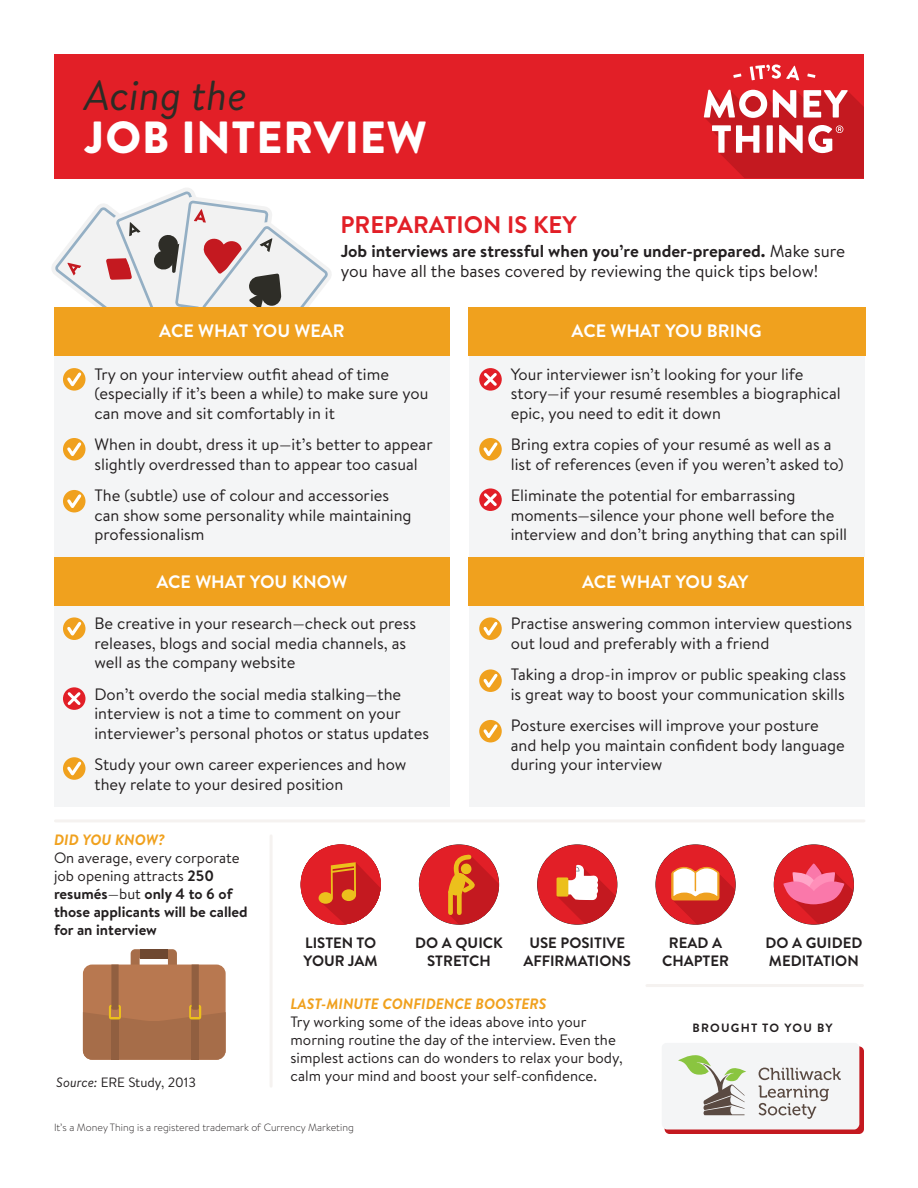
<style>
.page{position:relative;width:918px;height:1188px;background:#fff}
.page>*{position:absolute;margin:0;border:0;box-sizing:border-box;transform-origin:0 0}
.t1{font:900 45px "Brandon Text";letter-spacing:.02em;color:#fff}
.t2{font:italic 42px "Brandon Text";color:#2c2c25}
.t3{font:700 24px "Brandon Text";color:#e21f27}
.t4{font:700 18px "Brandon Text";color:#fff}
.t5{font:17.25px/20.7px "Brandon Text";color:#231f20}
.t6{font:16.5px/19.5px "Brandon Text";color:#231f20}
.t7{font:700 15px/18px "Brandon Text";color:#231f20}
.t8{font:15px/18px "Brandon Text";color:#231f20}
.t9{font:italic 700 15px "Brandon Text";color:#f0a11e}
.t10{font:13.5px "Brandon Text";color:#231f20}
.t11{font:700 12px "Brandon Text";letter-spacing:.1em;color:#231f20}
.t12{font:300 10.5px "Brandon Text";color:#231f20}
.s1{font-weight:700}
.s2{font-weight:400}
.s3{font-style:italic}
</style>
<div class="page">
<div style="left:665px;top:1046px;width:199px;height:88px;background:#c41920;border-radius:5px"></div>
<svg style="left:662px;top:1043px;width:197px;height:87px;background:#e2e2de"></svg>
<div style="left:54px;top:54px;width:810px;height:124px;background:#e21f27"></div>
<div style="left:54px;top:557px;width:396px;height:49px;background:#f0a11e"></div>
<div style="left:468px;top:557px;width:396px;height:49px;background:#f0a11e"></div>
<div style="left:468px;top:307px;width:398px;height:48px;background:#f0a11e"></div>
<div style="left:54px;top:355px;width:396px;height:202px;background:#f4f5f6"></div>
<div style="left:54px;top:606px;width:396px;height:200px;background:#f4f5f6"></div>
<div style="left:469px;top:356px;width:396px;height:201px;background:#f4f5f6"></div>
<div style="left:469px;top:606px;width:396px;height:200px;background:#f4f5f6"></div>
<svg style="left:704px;top:64px;width:160px;height:114px"></svg>
<div style="left:54px;top:307px;width:396px;height:48px;background:#f0a11e"></div>
<svg style="left:63px;top:368px;width:23px;height:23px"></svg>
<svg style="left:64px;top:370px;width:20px;height:20px"></svg>
<svg style="left:63px;top:617px;width:23px;height:23px"></svg>
<svg style="left:64px;top:619px;width:20px;height:21px"></svg>
<svg style="left:63px;top:438px;width:23px;height:23px"></svg>
<svg style="left:64px;top:440px;width:20px;height:20px"></svg>
<svg style="left:479px;top:438px;width:23px;height:23px"></svg>
<svg style="left:481px;top:440px;width:19px;height:20px"></svg>
<svg style="left:479px;top:669px;width:23px;height:23px"></svg>
<svg style="left:481px;top:671px;width:19px;height:21px"></svg>
<svg style="left:479px;top:617px;width:23px;height:23px"></svg>
<svg style="left:481px;top:619px;width:19px;height:21px"></svg>
<svg style="left:479px;top:720px;width:23px;height:22px"></svg>
<svg style="left:481px;top:721px;width:19px;height:21px"></svg>
<svg style="left:63px;top:490px;width:23px;height:22px"></svg>
<svg style="left:64px;top:491px;width:20px;height:21px"></svg>
<svg style="left:63px;top:757px;width:23px;height:23px"></svg>
<svg style="left:64px;top:759px;width:20px;height:21px"></svg>
<svg style="left:479px;top:368px;width:23px;height:23px"></svg>
<svg style="left:481px;top:370px;width:19px;height:19px"></svg>
<svg style="left:479px;top:488px;width:23px;height:23px"></svg>
<svg style="left:481px;top:490px;width:19px;height:19px"></svg>
<svg style="left:63px;top:687px;width:23px;height:23px"></svg>
<svg style="left:65px;top:689px;width:18px;height:19px"></svg>
<svg style="left:83px;top:949px;width:143px;height:111px;background:#b6815f"></svg>
<div style="left:140px;top:949px;width:27px;height:9px;background:#6e4831"></div>
<hr style="left:270px;top:836px;width:3px;height:250px;background:#f5f2f0">
<hr style="left:56px;top:819px;width:808px;height:3px;background:#f5f2f0">
<hr style="left:647px;top:984px;width:215px;height:3px;background:#f5f2f0">
<svg style="left:301px;top:844px;width:80px;height:81px"></svg>
<svg style="left:419px;top:844px;width:80px;height:81px"></svg>
<svg style="left:52px;top:188px;width:279px;height:119px"></svg>
<svg style="left:537px;top:844px;width:80px;height:81px"></svg>
<div style="left:655px;top:844px;width:81px;height:81px;background:#e21f27;border-radius:50%"></div>
<svg style="left:671px;top:866px;width:64px;height:59px"></svg>
<svg style="left:774px;top:844px;width:80px;height:81px"></svg>
<h2 class="t2" style="left:84px;top:66px;width:164px">Acing the</h2>
<h1 class="t1" style="left:84px;top:106px;width:344px">JOB INTERVIEW</h1>
<h3 class="t3" style="left:340px;top:208px;width:238px">PREPARATION IS KEY</h3>
<p class="t5" style="left:341px;top:240px;width:506px"><span class="s1">Job interviews are stressful when you’re under-prepared.</span> Make sure you have all the bases covered by reviewing the quick tips below!</p>
<p class="t4" style="left:159px;top:319px;width:187px">ACE WHAT YOU WEAR</p>
<p class="t6" style="left:94px;top:364px;width:336px">Try on your interview outfit ahead of time (especially if it’s been a while) to make sure you can move and sit comfortably in it</p>
<p class="t6" style="left:94px;top:434px;width:340px">When in doubt, dress it up—it’s better to appear slightly overdressed than to appear too casual</p>
<p class="t6" style="left:94px;top:485px;width:319px">The (subtle) use of colour and accessories can show some personality while maintaining professionalism</p>
<p class="t4" style="left:572px;top:319px;width:192px">ACE WHAT YOU BRING</p>
<p class="t6" style="left:511px;top:364px;width:331px">Your interviewer isn’t looking for your life story—if your resumé resembles a biographical epic, you need to edit it down</p>
<p class="t6" style="left:511px;top:434px;width:335px">Bring extra copies of your resumé as well as a list of references (even if you weren’t asked to)</p>
<p class="t6" style="left:511px;top:485px;width:338px">Eliminate the potential for embarrassing moments—silence your phone well before the interview and don’t bring anything that can spill</p>
<p class="t4" style="left:157px;top:569px;width:192px">ACE WHAT YOU KNOW</p>
<p class="t4" style="left:582px;top:569px;width:168px">ACE WHAT YOU SAY</p>
<p class="t6" style="left:94px;top:613px;width:323px">Be creative in your research—check out press releases, blogs and social media channels, as well as the company website</p>
<p class="t6" style="left:94px;top:683px;width:336px">Don’t overdo the social media stalking—the interview is not a time to comment on your interviewer’s personal photos or status updates</p>
<p class="t6" style="left:94px;top:754px;width:313px">Study your own career experiences and how they relate to your desired position</p>
<p class="t6" style="left:511px;top:613px;width:343px">Practise answering common interview questions out loud and preferably with a friend</p>
<p class="t6" style="left:511px;top:664px;width:337px">Taking a drop-in improv or public speaking class is great way to boost your communication skills</p>
<p class="t6" style="left:511px;top:715px;width:336px">Posture exercises will improve your posture and help you maintain confident body language during your interview</p>
<p class="t9" style="left:54px;top:829px;width:112px">DID YOU KNOW?</p>
<p class="t7" style="left:54px;top:848px;width:195px"><span class="s2">On average, every corporate job opening attracts</span> 250 resumés<span class="s2">—but</span> only 4 to 6 of those applicants will be called for an interview</p>
<p class="t10" style="left:56px;top:1073px;width:141px"><span class="s3">Source:</span> ERE Study, 2013</p>
<p class="t7" style="left:304px;top:933px;width:76px">LISTEN TO<br>YOUR JAM</p>
<p class="t7" style="left:765px;top:933px;width:99px">DO A GUIDED<br>MEDITATION</p>
<p class="t7" style="left:415px;top:933px;width:89px;text-align:center">DO A QUICK<br>STRETCH</p>
<p class="t7" style="left:523px;top:933px;width:109px;text-align:center">USE POSITIVE<br>AFFIRMATIONS</p>
<p class="t7" style="left:662px;top:933px;width:68px;text-align:center">READ A<br>CHAPTER</p>
<p class="t9" style="left:291px;top:993px;width:257px">LAST-MINUTE CONFIDENCE BOOSTERS</p>
<p class="t8" style="left:291px;top:1012px;width:334px">Try working some of the ideas above into your morning routine the day of the interview. Even the simplest actions can do wonders to relax your body, calm your mind and boost your self-confidence.</p>
<p class="t11" style="left:693px;top:1020px;width:142px">BROUGHT TO YOU BY</p>
<p class="t12" style="left:54px;top:1120px;width:301px">It’s a Money Thing is a registered trademark of Currency Marketing</p>
</div>
